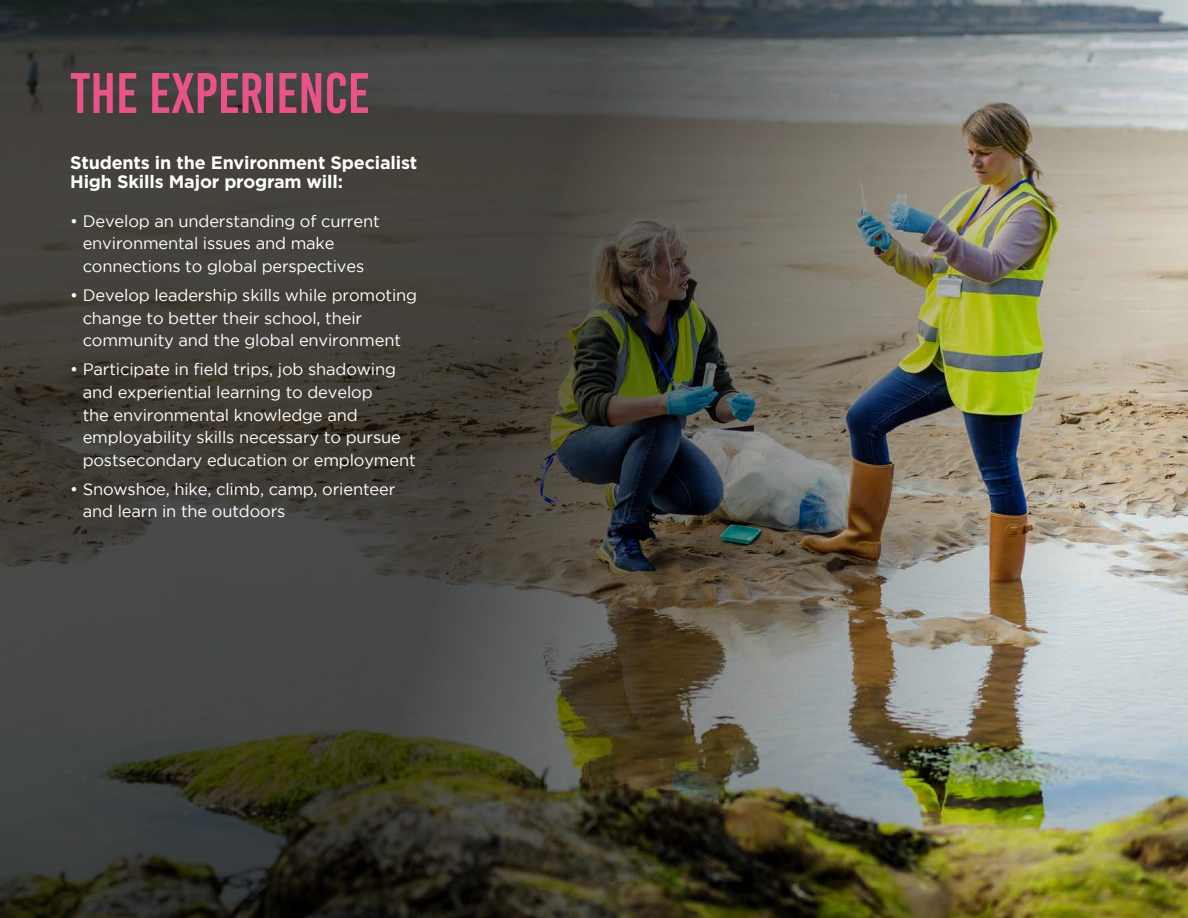
<style>
.page{position:relative;width:1188px;height:918px;background:#fff}
.page>*{position:absolute;margin:0;border:0;box-sizing:border-box;transform-origin:0 0}
.t1{font:57px "Bebas Kai";color:#ea538a}
.t2{font:700 18px/19.5px "Gotham";letter-spacing:-.01em;color:#fff}
.t3{font:16.5px/22.5px "Gotham";letter-spacing:-.01em;color:#fff}
</style>
<div class="page">
<img style="left:0;top:0;width:1188px;height:918px">
<h1 class="t1" style="left:70px;top:63px;width:301px">THE EXPERIENCE</h1>
<p class="t2" style="left:70px;top:153px;width:348px">Students in the Environment Specialist<br>High Skills Major program will:</p>
<p class="t3" style="left:83px;top:210px;width:298px;text-indent:-13px">• Develop an understanding of current environmental issues and make connections to global perspectives</p>
<p class="t3" style="left:83px;top:284px;width:336px;text-indent:-13px">• Develop leadership skills while promoting change to better their school, their community and the global environment</p>
<p class="t3" style="left:83px;top:358px;width:335px;text-indent:-13px">• Participate in field trips, job shadowing and experiential learning to develop<br>the environmental knowledge and employability skills necessary to pursue postsecondary education or employment</p>
<p class="t3" style="left:83px;top:477px;width:314px;text-indent:-13px">• Snowshoe, hike, climb, camp, orienteer and learn in the outdoors</p>
</div>
